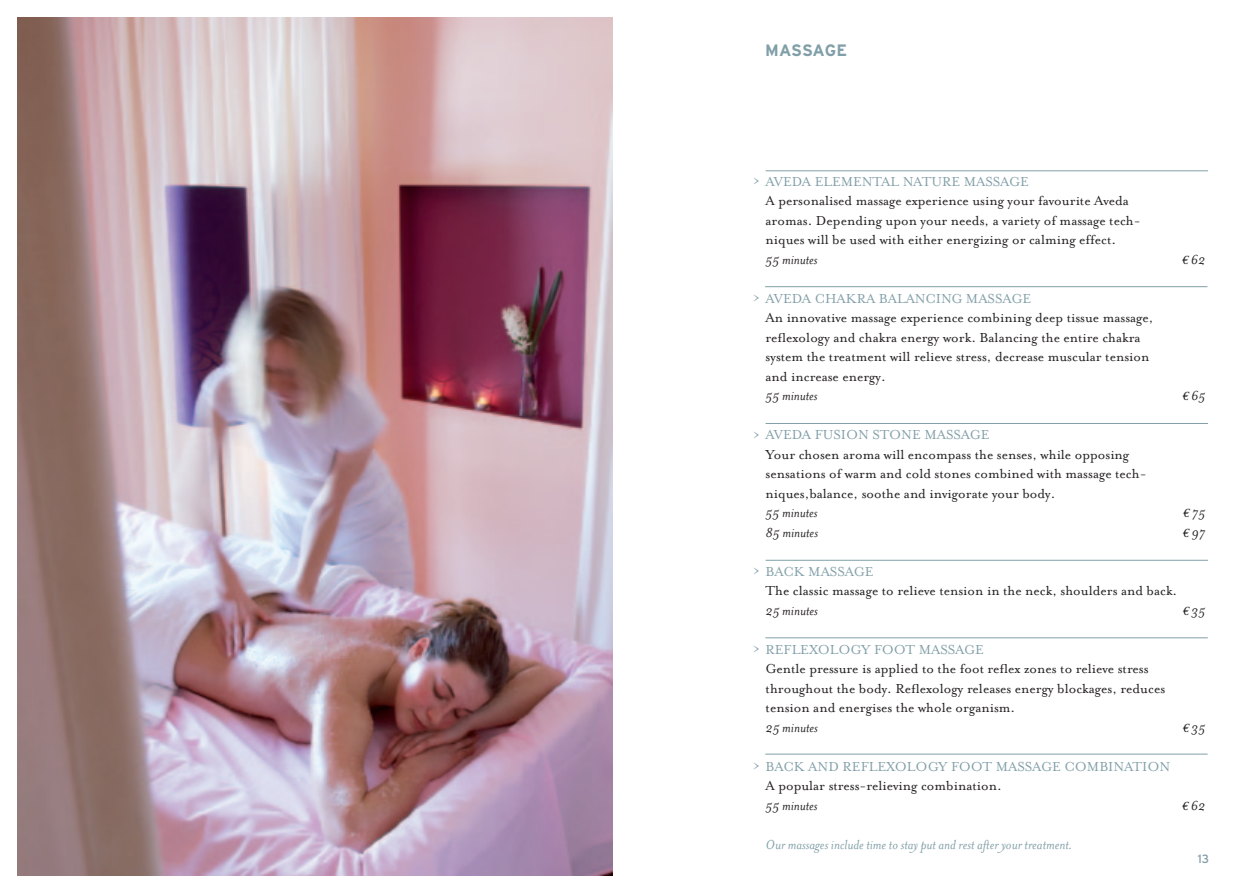
<style>
.page{position:relative;width:1259px;height:893px;background:#fff}
.page>*{position:absolute;margin:0;border:0;box-sizing:border-box;transform-origin:0 0}
.t1{font:700 16.5px "Interstate";color:#819fa8}
.t2{font:15px/19.5px "Mrs Eaves Roman";color:#231f20}
.t3{font:15px "Mrs Eaves Roman";color:#819fa8}
.t4{font:italic 15px "Mrs Eaves";color:#231f20}
.t5{font:italic 15px "Mrs Eaves";color:#819fa8}
.t6{font:12px "Interstate";color:#819fa8}
.s1{font-family:"Euro Serif";font-size:12px}
</style>
<div class="page">
<hr style="left:765px;top:170px;width:443px;height:1px;background:#819fa8">
<hr style="left:765px;top:286px;width:442px;height:1px;background:#819fa8">
<hr style="left:765px;top:423px;width:443px;height:1px;background:#819fa8">
<hr style="left:765px;top:560px;width:443px;height:1px;background:#819fa8">
<hr style="left:765px;top:637px;width:442px;height:1px;background:#819fa8">
<hr style="left:765px;top:754px;width:442px;height:1px;background:#819fa8">
<img style="left:17px;top:17px;width:595px;height:859px">
<p class="t1" style="left:765px;top:41px;width:13px">MASSAGE</p>
<p class="t3" style="left:753px;top:173px;width:278px">&gt; AVEDA ELEMENTAL NATURE MASSAGE</p>
<p class="t2" style="left:765px;top:191px;width:376px">A personalised massage experience using your favourite Aveda aromas. Depending upon your needs, a variety of massage tech&shy;niques will be used with either energizing or calming effect.</p>
<p class="t4" style="left:765px;top:251px;width:53px">55 minutes</p>
<p class="t4" style="left:1182px;top:251px;width:25px"><span class="s1">€</span> 62</p>
<p class="t3" style="left:753px;top:290px;width:280px">&gt; AVEDA CHAKRA BALANCING MASSAGE</p>
<p class="t2" style="left:765px;top:308px;width:389px">An innovative massage experience combining deep tissue massage, reflexology and chakra energy work. Balancing the entire chakra system the treatment will relieve stress, decrease muscular tension and increase energy.</p>
<p class="t4" style="left:765px;top:388px;width:53px">55 minutes</p>
<p class="t4" style="left:1182px;top:388px;width:24px"><span class="s1">€</span> 65</p>
<p class="t3" style="left:753px;top:427px;width:238px">&gt; AVEDA FUSION STONE MASSAGE</p>
<p class="t2" style="left:765px;top:445px;width:382px">Your chosen aroma will encompass the senses, while opposing sensations of warm and cold stones combined with massage tech&shy;niques,balance, soothe and invigorate your body.</p>
<p class="t4" style="left:765px;top:505px;width:53px">55 minutes</p>
<p class="t4" style="left:1183px;top:505px;width:24px"><span class="s1">€</span> 75</p>
<p class="t4" style="left:765px;top:524px;width:54px">85 minutes</p>
<p class="t4" style="left:1182px;top:524px;width:24px"><span class="s1">€</span> 97</p>
<p class="t3" style="left:753px;top:563px;width:122px">&gt; BACK MASSAGE</p>
<p class="t2" style="left:765px;top:581px;width:413px">The classic massage to relieve tension in the neck, shoulders and back.</p>
<p class="t4" style="left:765px;top:602px;width:54px">25 minutes</p>
<p class="t4" style="left:1182px;top:602px;width:24px"><span class="s1">€</span> 35</p>
<p class="t3" style="left:753px;top:641px;width:233px">&gt; REFLEXOLOGY FOOT MASSAGE</p>
<p class="t2" style="left:765px;top:659px;width:401px">Gentle pressure is applied to the foot reflex zones to relieve stress throughout the body. Reflexology releases energy blockages, reduces tension and energises the whole organism.</p>
<p class="t4" style="left:765px;top:719px;width:54px">25 minutes</p>
<p class="t4" style="left:1182px;top:719px;width:24px"><span class="s1">€</span> 35</p>
<p class="t3" style="left:753px;top:758px;width:419px">&gt; BACK AND REFLEXOLOGY FOOT MASSAGE COMBINATION</p>
<p class="t2" style="left:765px;top:776px;width:238px">A popular stress-relieving combination.</p>
<p class="t4" style="left:765px;top:797px;width:53px">55 minutes</p>
<p class="t4" style="left:1182px;top:797px;width:25px"><span class="s1">€</span> 62</p>
<p class="t5" style="left:765px;top:836px;width:308px">Our massages include time to stay put and rest after your treatment.</p>
<p class="t6" style="left:1197px;top:852px;width:13px">13</p>
</div>
